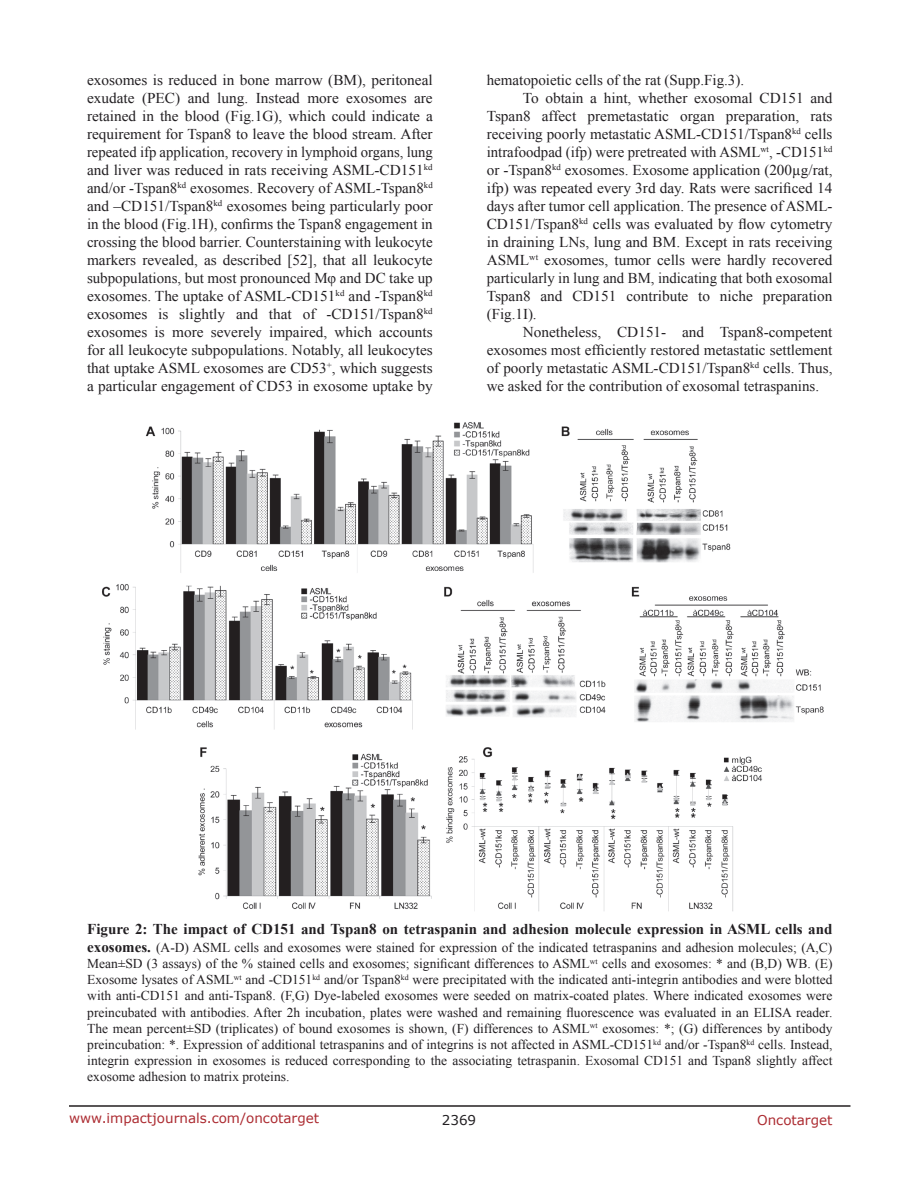
<style>
.page{position:relative;width:918px;height:1188px;background:#fff}
.page>*{position:absolute;margin:0;border:0;box-sizing:border-box;transform-origin:0 0}
.BodyText{font:15px/18px "Times New Roman";color:#221f22;text-align:justify}
.FigureText{font:700 15px "Times New Roman";color:#221f22}
.FigureText-2{font:13.5px/16.2px "Times New Roman";color:#221f22;text-align:justify}
.t1{font:13.5px "Verdana";color:#ac2b31}
.t2{font:13.5px "Verdana";color:#221f22}
.s1{font-weight:700;font-size:15px}
</style>
<div class="page">
<hr style="left:69px;top:1105px;width:781px;height:2px;background:#231f20">
<img style="left:102px;top:422px;width:722px;height:490px">
<p class="BodyText" style="left:87px;top:71px;width:347px">exosomes is reduced in bone marrow (BM), peritoneal exudate (PEC) and lung. Instead more exosomes are retained in the blood (Fig.1G), which could indicate a requirement for Tspan8 to leave the blood stream. After repeated ifp application, recovery in lymphoid organs, lung and liver was reduced in rats receiving ASML-CD151<sup>kd </sup>and/or -Tspan8<sup>kd</sup> exosomes. Recovery of ASML-Tspan8<sup>kd </sup>and –CD151/Tspan8<sup>kd</sup> exosomes being particularly poor in the blood (Fig.1H), confirms the Tspan8 engagement in crossing the blood barrier. Counterstaining with leukocyte markers revealed, as described [52], that all leukocyte subpopulations, but most pronounced Mφ and DC take up exosomes. The uptake of ASML-CD151<sup>kd</sup> and -Tspan8<sup>kd </sup>exosomes is slightly and that of -CD151/Tspan8<sup>kd </sup>exosomes is more severely impaired, which accounts for all leukocyte subpopulations. Notably, all leukocytes that uptake ASML exosomes are CD53<sup>+</sup>, which suggests a particular engagement of CD53 in exosome uptake by</p>
<p class="BodyText" style="left:487px;top:71px;width:259px">hematopoietic cells of the rat (Supp.Fig.3).</p>
<p class="BodyText" style="left:487px;top:89px;width:347px;text-indent:36px">To obtain a hint, whether exosomal CD151 and Tspan8 affect premetastatic organ preparation, rats receiving poorly metastatic ASML-CD151/Tspan8<sup>kd</sup> cells intrafoodpad (ifp) were pretreated with ASML<sup>wt</sup>, -CD151<sup>kd </sup>or -Tspan8<sup>kd</sup> exosomes. Exosome application (200µg/rat, ifp) was repeated every 3rd day. Rats were sacrificed 14 days after tumor cell application. The presence of ASML-CD151/Tspan8<sup>kd</sup> cells was evaluated by flow cytometry in draining LNs, lung and BM. Except in rats receiving ASML<sup>wt</sup> exosomes, tumor cells were hardly recovered particularly in lung and BM, indicating that both exosomal Tspan8 and CD151 contribute to niche preparation (Fig.1I).</p>
<p class="BodyText" style="left:487px;top:323px;width:347px;text-indent:36px">Nonetheless, CD151- and Tspan8-competent exosomes most efficiently restored metastatic settlement of poorly metastatic ASML-CD151/Tspan8<sup>kd</sup> cells. Thus, we asked for the contribution of exosomal tetraspanins.</p>
<p class="FigureText" style="left:87px;top:918px;width:747px">Figure 2: The impact of CD151 and Tspan8 on tetraspanin and adhesion molecule expression in ASML cells and</p>
<p class="FigureText-2" style="left:87px;top:939px;width:747px"><span class="s1">exosomes.</span> (A-D) ASML cells and exosomes were stained for expression of the indicated tetraspanins and adhesion molecules; (A,C)<br>Mean±SD (3 assays) of the % stained cells and exosomes; significant differences to ASML<sup>wt</sup> cells and exosomes: * and (B,D) WB. (E)<br>Exosome lysates of ASML<sup>wt</sup> and -CD151<sup>kd</sup> and/or Tspan8<sup>kd</sup> were precipitated with the indicated anti-integrin antibodies and were blotted with anti-CD151 and anti-Tspan8. (F,G) Dye-labeled exosomes were seeded on matrix-coated plates. Where indicated exosomes were preincubated with antibodies. After 2h incubation, plates were washed and remaining fluorescence was evaluated in an ELISA reader.<br>The mean percent±SD (triplicates) of bound exosomes is shown, (F) differences to ASML<sup>wt</sup> exosomes: *; (G) differences by antibody preincubation: *. Expression of additional tetraspanins and of integrins is not affected in ASML-CD151<sup>kd</sup> and/or -Tspan8<sup>kd</sup> cells. Instead, integrin expression in exosomes is reduced corresponding to the associating tetraspanin. Exosomal CD151 and Tspan8 slightly affect exosome adhesion to matrix proteins.</p>
<p class="t1" style="left:69px;top:1109px;width:252px">www.impactjournals.com/oncotarget</p>
<p class="t2" style="left:442px;top:1111px;width:36px">2369</p>
<p class="t1" style="left:757px;top:1111px;width:77px">Oncotarget</p>
</div>
